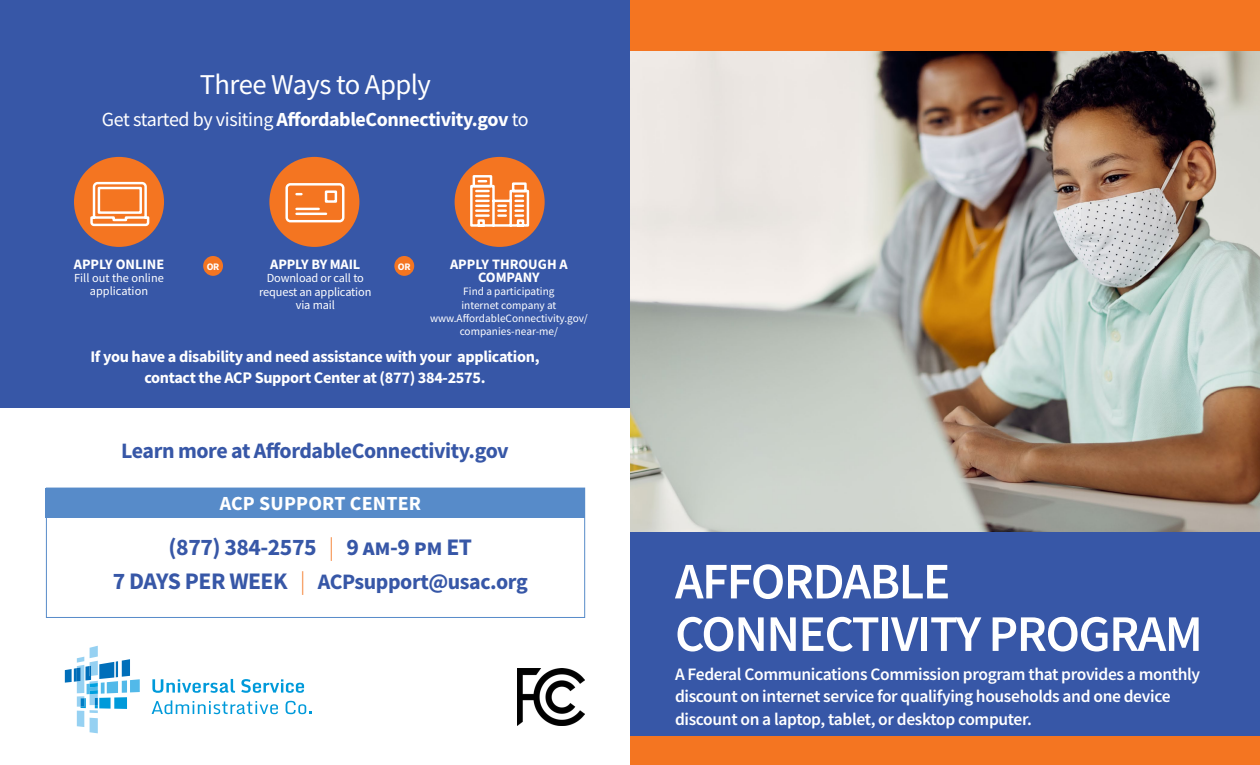
<style>
.page{position:relative;width:1260px;height:765px;background:#fff}
.page>*{position:absolute;margin:0;border:0;box-sizing:border-box;transform-origin:0 0}
.t1{font:600 51.25px/52.5px "Source Sans Pro";letter-spacing:-.03em;color:#fff}
.t2{font:28.75px "Source Sans Pro";letter-spacing:-.02em;color:#fff}
.t3{font:700 23.75px "Source Sans Pro";letter-spacing:-.02em;color:#3757a7}
.t4{font:700 22px "Source Sans Pro";letter-spacing:-.02em;color:#3757a7}
.t5{font:700 20px "Source Sans Pro";letter-spacing:-.02em;color:#fff}
.t6{font:700 20px "Source Sans Pro";letter-spacing:.01em;color:#fff}
.t7{font:600 17.5px/22.5px "Source Sans Pro";letter-spacing:-.02em;color:#fff}
.t8{font:700 16.25px/21.2px "Source Sans Pro";letter-spacing:-.02em;color:#fff;text-align:center}
.t9{font:700 14.38px/13.4px "Source Sans Pro";color:#fff;text-align:center}
.t10{font:12.25px/13.4px "Source Sans Pro";letter-spacing:-.01em;color:#fff;text-align:center}
.t11{font:11.25px/13.4px "Source Sans Pro";color:#fff;text-align:center}
.t12{font:700 10px "Source Sans Pro";color:#fff}
.s1{font-weight:400}
.s2{font-weight:300;color:#f47521}
.s3{font-size:23.75px}
.s4{font-weight:300;font-size:23.75px;color:#f47521}
</style>
<div class="page">
<div style="left:0;top:0;width:631px;height:408px;background:#3757a7"></div>
<div style="left:46px;top:488px;width:539px;height:130px;border:1px solid #578bc9"></div>
<img style="left:630px;top:51px;width:630px;height:481px">
<div style="left:630px;top:532px;width:630px;height:233px;background:#3757a7"></div>
<div style="left:630px;top:0;width:630px;height:51px;background:#f47521"></div>
<div style="left:630px;top:736px;width:630px;height:29px;background:#f47521"></div>
<div style="left:269px;top:157px;width:90px;height:90px;background:#f47521;border-radius:50%"></div>
<div style="left:455px;top:157px;width:90px;height:90px;background:#f47521;border-radius:50%"></div>
<svg style="left:152px;top:679px;width:83px;height:14px"></svg>
<svg style="left:241px;top:679px;width:63px;height:14px"></svg>
<svg style="left:152px;top:700px;width:126px;height:14px"></svg>
<svg style="left:286px;top:701px;width:26px;height:13px"></svg>
<svg style="left:65px;top:646px;width:75px;height:87px"></svg>
<img style="left:517px;top:669px;width:67px;height:56px">
<div style="left:46px;top:488px;width:539px;height:30px;background:#578bc9"></div>
<div style="left:203px;top:256px;width:20px;height:20px;background:#f47521;border-radius:50%"></div>
<div style="left:394px;top:256px;width:20px;height:20px;background:#f47521;border-radius:50%"></div>
<div style="left:74px;top:157px;width:90px;height:90px;background:#f47521;border-radius:50%"></div>
<svg style="left:90px;top:182px;width:59px;height:44px"></svg>
<svg style="left:285px;top:183px;width:59px;height:39px"></svg>
<svg style="left:470px;top:175px;width:59px;height:52px"></svg>
<h2 class="t2" style="left:200px;top:66px;width:233px">Three Ways to Apply</h2>
<p class="t5" style="left:102px;top:106px;width:428px"><span class="s1">Get started by visiting</span> AffordableConnectivity.gov <span class="s1">to</span></p>
<p class="t9" style="left:74px;top:257px;width:92px">APPLY ONLINE</p>
<p class="t10" style="left:74px;top:271px;width:91px">Fill out the online application</p>
<p class="t9" style="left:270px;top:257px;width:91px">APPLY BY MAIL</p>
<p class="t10" style="left:259px;top:271px;width:114px">Download or call to request an application via mail</p>
<p class="t12" style="left:207px;top:260px;width:14px">OR</p>
<p class="t12" style="left:398px;top:260px;width:14px">OR</p>
<p class="t9" style="left:450px;top:257px;width:119px">APPLY THROUGH A<br>COMPANY</p>
<p class="t11" style="left:430px;top:285px;width:159px">Find a participating<br>internet company at www.AffordableConnectivity.gov/ companies-near-me/</p>
<p class="t8" style="left:90px;top:345px;width:451px">If you have a disability and need assistance with your application, contact the ACP Support Center at (877) 384-2575.</p>
<p class="t4" style="left:121px;top:436px;width:389px">Learn more at AffordableConnectivity.gov</p>
<p class="t6" style="left:220px;top:490px;width:203px">ACP SUPPORT CENTER</p>
<h3 class="t3" style="left:169px;top:531px;width:305px">(877) 384-2575 <span class="s2">|</span> 9 am-9 pm ET</h3>
<p class="t4" style="left:113px;top:567px;width:416px"><span class="s3">7 DAYS PER WEEK</span> <span class="s4">|</span> ACPsupport@usac.org</p>
<h1 class="t1" style="left:675px;top:555px;width:529px">AFFORDABLE<br>CONNECTIVITY PROGRAM</h1>
<p class="t7" style="left:675px;top:663px;width:527px">A Federal Communications Commission program that provides a monthly discount on internet service for qualifying households and one device discount on a laptop, tablet, or desktop computer.</p>
</div>
